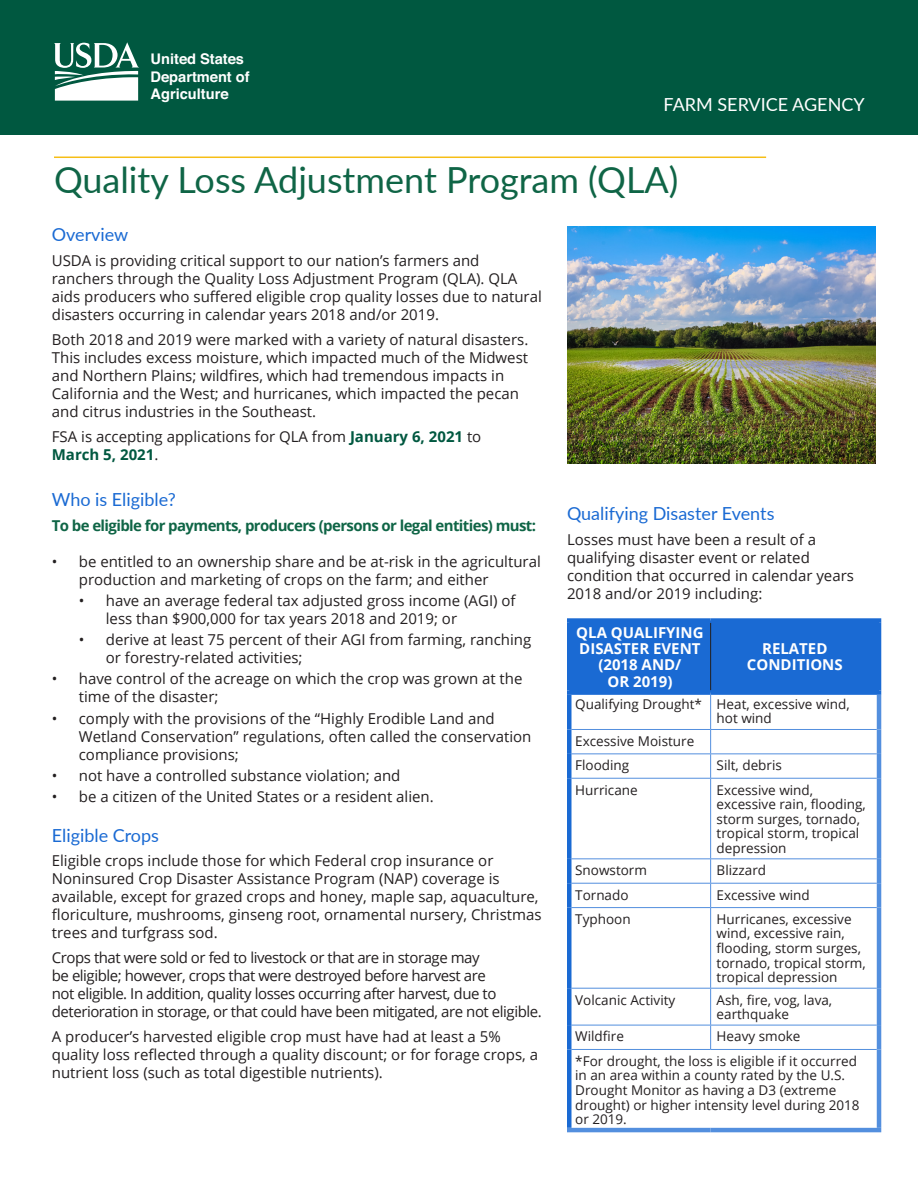
<style>
.page{position:relative;width:918px;height:1188px;background:#fff}
.page>*{position:absolute;margin:0;border:0;box-sizing:border-box;transform-origin:0 0}
.Subheader_1{font:36px "Lato";color:#0f6546}
.Subheader_1-2{font:18px "Lato";color:#1a6ad3}
.Subheader_1-3{font:18px "Lato";color:#fff}
.Body_Style{font:15px/18px "Open Sans";color:#231f20}
.Body_Style-2{font:15px/18px "Open Sans";letter-spacing:-.03em;color:#231f20}
.Sub_Subheader{font:700 15px "Open Sans";letter-spacing:-.04em;color:#0f6546}
.t1{font:700 15px/16.2px "Open Sans";color:#fff;text-align:center}
.t2{font:700 14.7px/17.5px "Helvetica";color:#fff}
.Table_Body{font:13.5px/14.5px "Open Sans";color:#231f20}
.s1{font-weight:700;color:#005840}
</style>
<div class="page">
<div style="left:0;top:0;width:918px;height:135px;background:#005840"></div>
<svg style="left:54px;top:42px;width:85px;height:59px"></svg>
<hr style="left:54px;top:157px;width:712px;height:1px;background:#f6be16">
<img style="left:567px;top:227px;width:308px;height:236px">
<div style="left:572px;top:623px;width:305px;height:67px;background:#1a6ad3"></div>
<hr style="left:710px;top:623px;width:1px;height:67px;background:#231f20">
<div style="left:567px;top:690px;width:144px;height:5px;background:#1a6ad3"></div>
<div style="left:711px;top:690px;width:170px;height:5px;background:#1a6ad3"></div>
<hr style="left:710px;top:695px;width:1px;height:34px;background:#538fde">
<hr style="left:572px;top:729px;width:139px;height:1px;background:#538fde">
<hr style="left:711px;top:729px;width:166px;height:1px;background:#538fde">
<hr style="left:572px;top:753px;width:139px;height:1px;background:#538fde">
<hr style="left:711px;top:753px;width:166px;height:1px;background:#538fde">
<svg style="left:710px;top:730px;width:1px;height:48px"></svg>
<hr style="left:572px;top:778px;width:139px;height:1px;background:#538fde">
<hr style="left:711px;top:778px;width:166px;height:1px;background:#538fde">
<hr style="left:710px;top:779px;width:1px;height:79px;background:#538fde">
<hr style="left:572px;top:858px;width:139px;height:1px;background:#538fde">
<hr style="left:711px;top:858px;width:166px;height:1px;background:#538fde">
<hr style="left:572px;top:883px;width:139px;height:1px;background:#538fde">
<hr style="left:711px;top:883px;width:166px;height:1px;background:#538fde">
<svg style="left:710px;top:859px;width:1px;height:48px"></svg>
<hr style="left:572px;top:907px;width:139px;height:1px;background:#538fde">
<hr style="left:711px;top:907px;width:166px;height:1px;background:#538fde">
<hr style="left:710px;top:908px;width:1px;height:80px;background:#538fde">
<hr style="left:572px;top:988px;width:139px;height:1px;background:#538fde">
<hr style="left:711px;top:988px;width:166px;height:1px;background:#538fde">
<hr style="left:710px;top:989px;width:1px;height:36px;background:#538fde">
<hr style="left:572px;top:1025px;width:139px;height:1px;background:#538fde">
<hr style="left:711px;top:1025px;width:166px;height:1px;background:#538fde">
<svg style="left:710px;top:1025px;width:1px;height:24px"></svg>
<hr style="left:572px;top:1049px;width:139px;height:1px;background:#538fde">
<hr style="left:711px;top:1049px;width:166px;height:1px;background:#538fde">
<div style="left:567px;top:618px;width:144px;height:5px;background:#1a6ad3"></div>
<div style="left:567px;top:623px;width:5px;height:67px;background:#1a6ad3"></div>
<div style="left:711px;top:618px;width:170px;height:5px;background:#1a6ad3"></div>
<hr style="left:877px;top:623px;width:4px;height:67px;background:#1a6ad3">
<div style="left:567px;top:695px;width:5px;height:34px;background:#1a6ad3"></div>
<div style="left:567px;top:729px;width:5px;height:25px;background:#1a6ad3"></div>
<div style="left:567px;top:754px;width:5px;height:24px;background:#1a6ad3"></div>
<div style="left:567px;top:778px;width:5px;height:81px;background:#1a6ad3"></div>
<div style="left:567px;top:859px;width:5px;height:24px;background:#1a6ad3"></div>
<div style="left:567px;top:883px;width:5px;height:25px;background:#1a6ad3"></div>
<div style="left:567px;top:908px;width:5px;height:80px;background:#1a6ad3"></div>
<div style="left:567px;top:988px;width:5px;height:37px;background:#1a6ad3"></div>
<div style="left:567px;top:1025px;width:5px;height:24px;background:#1a6ad3"></div>
<div style="left:567px;top:1049px;width:5px;height:79px;background:#1a6ad3"></div>
<hr style="left:877px;top:695px;width:4px;height:34px;background:#538fde">
<hr style="left:877px;top:729px;width:4px;height:25px;background:#538fde">
<hr style="left:877px;top:754px;width:4px;height:24px;background:#538fde">
<hr style="left:877px;top:778px;width:4px;height:81px;background:#538fde">
<hr style="left:877px;top:859px;width:4px;height:24px;background:#538fde">
<hr style="left:877px;top:883px;width:4px;height:25px;background:#538fde">
<hr style="left:877px;top:908px;width:4px;height:80px;background:#538fde">
<hr style="left:877px;top:988px;width:4px;height:37px;background:#538fde">
<hr style="left:877px;top:1025px;width:4px;height:24px;background:#538fde">
<hr style="left:877px;top:1049px;width:4px;height:79px;background:#538fde">
<hr style="left:567px;top:1128px;width:144px;height:4px;background:#538fde">
<hr style="left:711px;top:1128px;width:170px;height:4px;background:#538fde">
<p class="t2" style="left:151px;top:50px;width:101px">United States<br>Department of<br>Agriculture</p>
<p class="Subheader_1-3" style="left:664px;top:92px;width:203px">FARM SERVICE AGENCY</p>
<p class="Subheader_1" style="left:54px;top:154px;width:626px">Quality Loss Adjustment Program (QLA)</p>
<p class="Subheader_1-2" style="left:52px;top:222px;width:78px">Overview</p>
<p class="Body_Style" style="left:52px;top:251px;width:492px">USDA is providing critical support to our nation’s farmers and ranchers through the Quality Loss Adjustment Program (QLA). QLA aids producers who suffered eligible crop quality losses due to natural disasters occurring in calendar years 2018 and/or 2019.</p>
<p class="Body_Style" style="left:52px;top:330px;width:478px">Both 2018 and 2019 were marked with a variety of natural disasters.<br>This includes excess moisture, which impacted much of the Midwest and Northern Plains; wildfires, which had tremendous impacts in California and the West; and hurricanes, which impacted the pecan and citrus industries in the Southeast.</p>
<p class="Body_Style" style="left:52px;top:427px;width:431px">FSA is accepting applications for QLA from <span class="s1">January 6, 2021</span> to<br><span class="s1">March 5, 2021</span>.</p>
<p class="Subheader_1-2" style="left:52px;top:486px;width:126px">Who is Eligible?</p>
<p class="Sub_Subheader" style="left:52px;top:515px;width:486px">To be eligible for payments, producers (persons or legal entities) must:</p>
<p class="Body_Style" style="left:79px;top:552px;width:463px;text-indent:-27px">• be entitled to an ownership share and be at-risk in the agricultural production and marketing of crops on the farm; and either</p>
<p class="Body_Style" style="left:106px;top:591px;width:411px;text-indent:-27px">• have an average federal tax adjusted gross income (AGI) of less than $900,000 for tax years 2018 and 2019; or</p>
<p class="Body_Style" style="left:106px;top:630px;width:427px;text-indent:-27px">• derive at least 75 percent of their AGI from farming, ranching or forestry-related activities;</p>
<p class="Body_Style" style="left:79px;top:670px;width:445px;text-indent:-27px">• have control of the acreage on which the crop was grown at the time of the disaster;</p>
<p class="Body_Style" style="left:79px;top:709px;width:454px;text-indent:-27px">• comply with the provisions of the “Highly Erodible Land and<br>Wetland Conservation” regulations, often called the conservation compliance provisions;</p>
<p class="Body_Style" style="left:52px;top:766px;width:350px">• not have a controlled substance violation; and</p>
<p class="Body_Style" style="left:52px;top:787px;width:383px">• be a citizen of the United States or a resident alien.</p>
<p class="Subheader_1-2" style="left:52px;top:822px;width:109px">Eligible Crops</p>
<p class="Body_Style" style="left:52px;top:852px;width:491px">Eligible crops include those for which Federal crop insurance or Noninsured Crop Disaster Assistance Program (NAP) coverage is available, except for grazed crops and honey, maple sap, aquaculture, floriculture, mushrooms, ginseng root, ornamental nursery, Christmas trees and turfgrass sod.</p>
<p class="Body_Style-2" style="left:52px;top:948px;width:491px">Crops that were sold or fed to livestock or that are in storage may<br>be eligible; however, crops that were destroyed before harvest are<br>not eligible. In addition, quality losses occurring after harvest, due to deterioration in storage, or that could have been mitigated, are not eligible.</p>
<p class="Body_Style" style="left:52px;top:1027px;width:488px">A producer’s harvested eligible crop must have had at least a 5% quality loss reflected through a quality discount; or for forage crops, a nutrient loss (such as total digestible nutrients).</p>
<p class="Subheader_1-2" style="left:567px;top:501px;width:209px">Qualifying Disaster Events</p>
<p class="Body_Style" style="left:567px;top:530px;width:288px">Losses must have been a result of a qualifying disaster event or related condition that occurred in calendar years 2018 and/or 2019 including:</p>
<p class="t1" style="left:576px;top:624px;width:129px">QLA QUALIFYING<br>DISASTER EVENT (2018 AND/<br>OR 2019)</p>
<p class="t1" style="left:747px;top:640px;width:97px">RELATED<br>CONDITIONS</p>
<p class="Table_Body" style="left:575px;top:696px;width:128px">Qualifying Drought*</p>
<p class="Table_Body" style="left:717px;top:696px;width:135px">Heat, excessive wind, hot wind</p>
<p class="Table_Body" style="left:575px;top:733px;width:121px">Excessive Moisture</p>
<p class="Table_Body" style="left:575px;top:758px;width:56px">Flooding</p>
<p class="Table_Body" style="left:717px;top:758px;width:67px">Silt, debris</p>
<p class="Table_Body" style="left:575px;top:782px;width:64px">Hurricane</p>
<p class="Table_Body" style="left:717px;top:782px;width:151px">Excessive wind, excessive rain, flooding, storm surges, tornado, tropical storm, tropical depression</p>
<p class="Table_Body" style="left:575px;top:863px;width:73px">Snowstorm</p>
<p class="Table_Body" style="left:717px;top:863px;width:51px">Blizzard</p>
<p class="Table_Body" style="left:575px;top:887px;width:55px">Tornado</p>
<p class="Table_Body" style="left:717px;top:887px;width:95px">Excessive wind</p>
<p class="Table_Body" style="left:575px;top:911px;width:57px">Typhoon</p>
<p class="Table_Body" style="left:717px;top:911px;width:151px">Hurricanes, excessive wind, excessive rain, flooding, storm surges, tornado, tropical storm, tropical depression</p>
<p class="Table_Body" style="left:575px;top:992px;width:102px">Volcanic Activity</p>
<p class="Table_Body" style="left:717px;top:992px;width:117px">Ash, fire, vog, lava, earthquake</p>
<p class="Table_Body" style="left:575px;top:1029px;width:50px">Wildfire</p>
<p class="Table_Body" style="left:717px;top:1029px;width:85px">Heavy smoke</p>
<p class="Table_Body" style="left:575px;top:1053px;width:286px">*For drought, the loss is eligible if it occurred in an area within a county rated by the U.S.<br>Drought Monitor as having a D3 (extreme drought) or higher intensity level during 2018 or 2019.</p>
</div>
